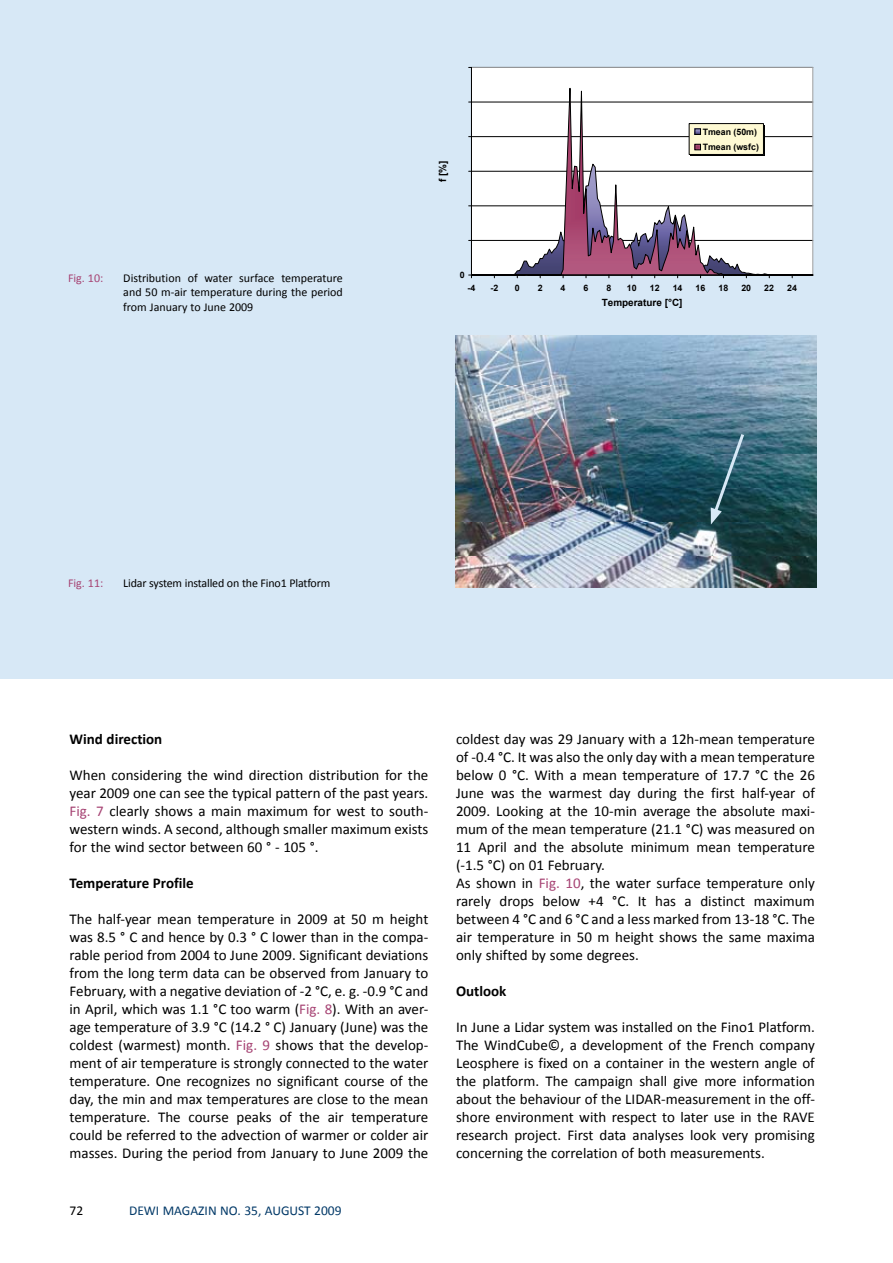
<style>
.page{position:relative;width:893px;height:1263px;background:#fff}
.page>*{position:absolute;margin:0;border:0;box-sizing:border-box;transform-origin:0 0}
.t1{font:15px/18px "Calibri";color:#000;text-align:justify}
.t2{font:700 15px "Calibri";color:#000}
.t3{font:13.5px "Calibri";color:#003867}
.t4{font:13.5px "Calibri";color:#000}
.t5{font:12px/14.4px "Calibri";letter-spacing:-.01em;color:#000;text-align:justify}
.t6{font:12px "Calibri";color:#a64373}
.t7{font:700 9.9px "Arial";color:#000}
.t8{font:700 8.85px/15.5px "Arial";color:#000}
.s1{color:#a64373}
</style>
<div class="page">
<div style="left:0;top:0;width:893px;height:679px;background:#d7e8f6"></div>
<div style="left:472px;top:67px;width:341px;height:21px;background:#fff"></div>
<svg style="left:472px;top:88px;width:341px;height:76px;background:#f4f3f4"></svg>
<hr style="left:471px;top:67px;width:1px;height:208px;background:#000">
<svg style="left:469px;top:164px;width:344px;height:114px;background:#d3c7d1"></svg>
<hr style="left:763px;top:125px;width:2px;height:31px;background:#000">
<hr style="left:690px;top:154px;width:75px;height:2px;background:#000">
<div style="left:689px;top:124px;width:74px;height:30px;background:#fef9d3"></div>
<svg style="left:695px;top:129px;width:6px;height:6px"></svg>
<svg style="left:695px;top:144px;width:6px;height:6px"></svg>
<img style="left:455px;top:335px;width:361px;height:252px">
<svg style="left:710px;top:431px;width:37px;height:94px;background:#376271"></svg>
<p class="t6" style="left:68px;top:271px;width:37px">Fig. 10:</p>
<p class="t5" style="left:123px;top:270px;width:221px">Distribution of water surface temperature and 50 m-air temperature during the period from January to June 2009</p>
<p class="t7" style="left:436px;top:182px;width:23px;rotate:-90deg">f [%]</p>
<p class="t8" style="left:703px;top:124px;width:58px">Tmean (50m)<br>Tmean (wsfc)</p>
<p class="t8" style="left:460px;top:267px;width:6px">0</p>
<p class="t8" style="left:467px;top:280px;width:9px">-4</p>
<p class="t8" style="left:490px;top:280px;width:9px">-2</p>
<p class="t8" style="left:515px;top:280px;width:6px">0</p>
<p class="t8" style="left:538px;top:280px;width:6px">2</p>
<p class="t8" style="left:561px;top:280px;width:6px">4</p>
<p class="t8" style="left:583px;top:280px;width:6px">6</p>
<p class="t8" style="left:606px;top:280px;width:6px">8</p>
<p class="t8" style="left:627px;top:280px;width:11px">10</p>
<p class="t8" style="left:650px;top:280px;width:11px">12</p>
<p class="t8" style="left:673px;top:280px;width:11px">14</p>
<p class="t8" style="left:696px;top:280px;width:11px">16</p>
<p class="t8" style="left:718px;top:280px;width:11px">18</p>
<p class="t8" style="left:741px;top:280px;width:11px">20</p>
<p class="t8" style="left:764px;top:280px;width:11px">22</p>
<p class="t8" style="left:787px;top:280px;width:11px">24</p>
<p class="t7" style="left:602px;top:296px;width:82px">Temperature [°C]</p>
<p class="t6" style="left:68px;top:576px;width:37px">Fig. 11:</p>
<p class="t5" style="left:123px;top:575px;width:209px">Lidar system installed on the Fino1 Platform</p>
<p class="t2" style="left:70px;top:730px;width:94px">Wind direction</p>
<p class="t1" style="left:70px;top:765px;width:360px">When considering the wind direction distribution for the year 2009 one can see the typical pattern of the past years.<br><span class="s1">Fig. 7</span> clearly shows a main maximum for west to south&shy;western winds. A second, although smaller maximum exists for the wind sector between 60 ° - 105 °.</p>
<p class="t2" style="left:70px;top:874px;width:126px">Temperature Profile</p>
<p class="t1" style="left:70px;top:909px;width:360px">The half-year mean temperature in 2009 at 50 m height was 8.5 ° C and hence by 0.3 ° C lower than in the compa&shy;rable period from 2004 to June 2009. Significant deviations from the long term data can be observed from January to February, with a negative deviation of -2 °C, e. g. -0.9 °C and in April, which was 1.1 °C too warm (<span class="s1">Fig. 8</span>). With an aver&shy;age temperature of 3.9 °C (14.2 ° C) January (June) was the coldest (warmest) month. <span class="s1">Fig. 9</span> shows that the develop&shy;ment of air temperature is strongly connected to the water temperature. One recognizes no significant course of the day, the min and max temperatures are close to the mean temperature. The course peaks of the air temperature could be referred to the advection of warmer or colder air masses. During the period from January to June 2009 the</p>
<p class="t4" style="left:70px;top:1202px;width:15px">72</p>
<p class="t3" style="left:129px;top:1202px;width:214px">DEWI MAGAZIN NO. 35, AUGUST 2009</p>
<p class="t1" style="left:456px;top:729px;width:360px;text-align:left">coldest day was 29 January with a 12h-mean temperature of -0.4 °C. It was also the only day with a mean temperature below 0 °C. With a mean temperature of 17.7 °C the 26<br>June was the warmest day during the first half-year of 2009. Looking at the 10-min average the absolute maxi&shy;mum of the mean temperature (21.1 °C) was measured on 11 April and the absolute minimum mean temperature (-1.5 °C) on 01 February.<br>As shown in <span class="s1">Fig. 10</span>, the water surface temperature only rarely drops below +4 °C. It has a distinct maximum between 4 °C and 6 °C and a less marked from 13-18 °C. The air temperature in 50 m height shows the same maxima only shifted by some degrees.</p>
<p class="t2" style="left:456px;top:982px;width:52px">Outlook</p>
<p class="t1" style="left:456px;top:1017px;width:360px">In June a Lidar system was installed on the Fino1 Platform.<br>The WindCube©, a development of the French company Leosphere is fixed on a container in the western angle of the platform. The campaign shall give more information about the behaviour of the LIDAR-measurement in the off&shy;shore environment with respect to later use in the RAVE research project. First data analyses look very promising concerning the correlation of both measurements.</p>
</div>
